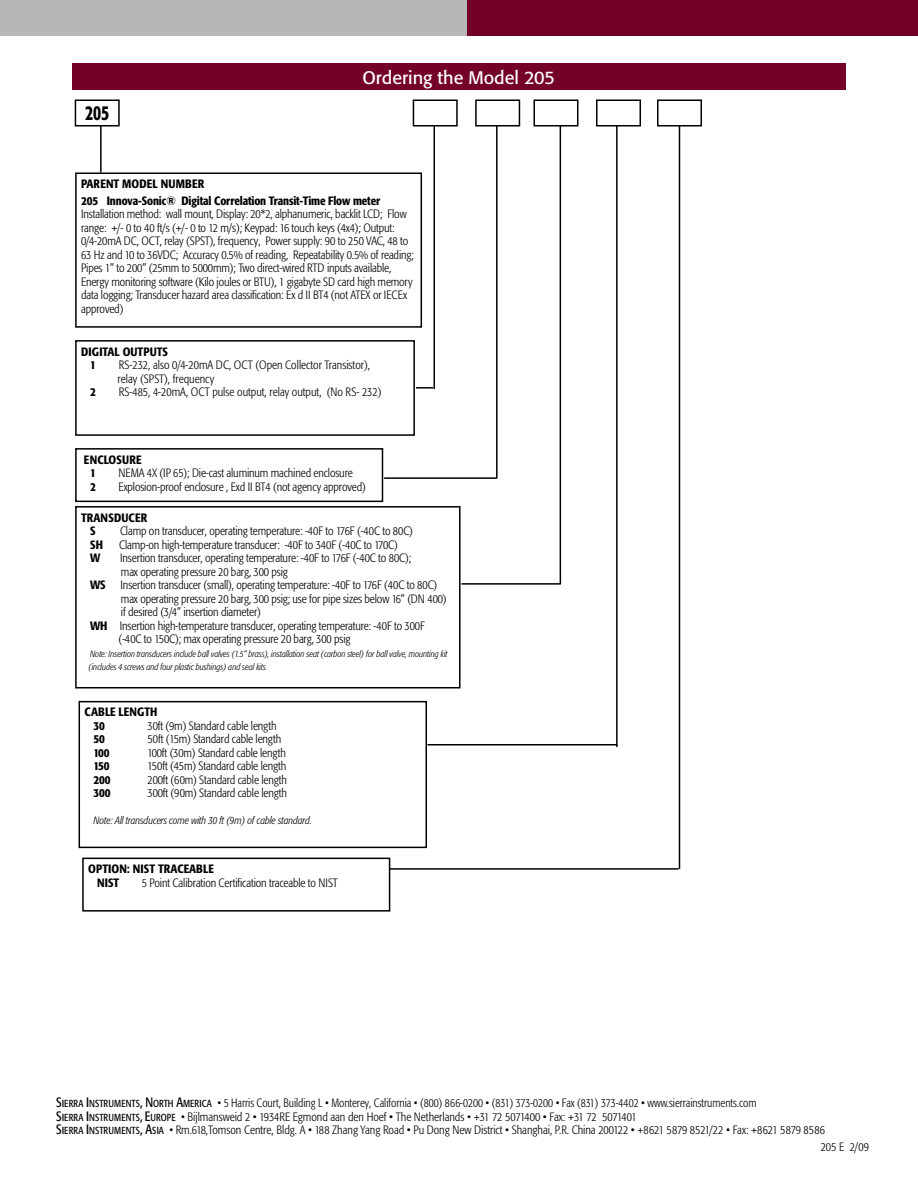
<style>
.page{position:relative;width:918px;height:1188px;background:#fff}
.page>*{position:absolute;margin:0;border:0;box-sizing:border-box;transform-origin:0 0}
.t1{font:500 condensed 21px "Formata";color:#000;scale:.8 1}
.Headline{font:18px "Formata";color:#fff}
.Body_text{font:300 condensed 12px/13.5px "Formata";letter-spacing:-.01em;color:#000}
.Heads{font:300 condensed 12px/13.5px "Formata";letter-spacing:-.01em;color:#000}
.Heads-2{font:300 condensed 12px "Formata";letter-spacing:-.01em;color:#000;scale:.95 1}
.Heads-3{font:500 condensed 12px/16.5px "Formata";color:#000}
.Body_text-2{font:500 condensed 12px "Formata";letter-spacing:-.015em;color:#000}
.Body_text-3{font:italic 300 condensed 10.5px "Formata";letter-spacing:-.01em;color:#000}
.Body_text-4{font:italic 300 condensed 9px/13.5px "Formata";letter-spacing:-.01em;color:#000}
.s1{font-weight:500}
.s2{font-weight:400;font-size:13.5px}
.s3{font-weight:400;font-stretch:normal;font-size:10.2px}
.s4{font-weight:400;font-size:10.2px}
</style>
<div class="page">
<div style="left:448px;top:0;width:470px;height:36px;background:#74002a"></div>
<div style="left:0;top:0;width:467px;height:36px;background:#b7b7b7"></div>
<div style="left:72px;top:63px;width:774px;height:27px;background:#74002a"></div>
<div style="left:75px;top:99px;width:45px;height:27px;border:2px solid #000"></div>
<div style="left:75px;top:172px;width:347px;height:156px;border:2px solid #000"></div>
<div style="left:75px;top:506px;width:386px;height:182px;border:2px solid #000"></div>
<div style="left:75px;top:340px;width:340px;height:96px;border:2px solid #000"></div>
<div style="left:75px;top:448px;width:308px;height:54px;border:2px solid #000"></div>
<div style="left:79px;top:701px;width:348px;height:147px;border:2px solid #000"></div>
<hr style="left:496px;top:126px;width:2px;height:352px;background:#000">
<hr style="left:560px;top:126px;width:1px;height:458px;background:#000">
<hr style="left:616px;top:126px;width:2px;height:621px;background:#000">
<hr style="left:679px;top:126px;width:1px;height:743px;background:#000">
<div style="left:413px;top:99px;width:45px;height:27px;border:2px solid #000"></div>
<div style="left:475px;top:99px;width:45px;height:27px;border:2px solid #000"></div>
<div style="left:533px;top:99px;width:45px;height:27px;border:2px solid #000"></div>
<div style="left:596px;top:99px;width:45px;height:27px;border:2px solid #000"></div>
<div style="left:657px;top:99px;width:45px;height:27px;border:2px solid #000"></div>
<hr style="left:100px;top:126px;width:2px;height:46px;background:#000">
<hr style="left:434px;top:126px;width:1px;height:263px;background:#000">
<div style="left:82px;top:858px;width:308px;height:54px;border:2px solid #000"></div>
<hr style="left:389px;top:868px;width:290px;height:2px;background:#000">
<hr style="left:428px;top:744px;width:189px;height:2px;background:#000">
<hr style="left:461px;top:583px;width:100px;height:2px;background:#000">
<hr style="left:384px;top:477px;width:113px;height:2px;background:#000">
<svg style="left:416px;top:387px;width:17px;height:2px"></svg>
<p class="t1" style="left:85px;top:100px;width:31px">205</p>
<p class="Headline" style="left:362px;top:66px;width:194px">Ordering the Model 205</p>
<p class="Heads-3" style="left:81px;top:176px;width:301px">PARENT MODEL NUMBER<br>205 Innova-Sonic® Digital Correlation Transit-Time Flow meter</p>
<p class="Heads" style="left:81px;top:207px;width:334px">Installation method: wall mount, Display: 20*2, alphanumeric, backlit LCD; Flow range: +/- 0 to 40 ft/s (+/- 0 to 12 m/s); Keypad: 16 touch keys (4x4); Output:<br>0/4-20mA DC, OCT, relay (SPST), frequency, Power supply: 90 to 250 VAC, 48 to 63 Hz and 10 to 36VDC; Accuracy 0.5% of reading, Repeatability 0.5% of reading; Pipes 1” to 200” (25mm to 5000mm); Two direct-wired RTD inputs available, Energy monitoring software (Kilo joules or BTU), 1 gigabyte SD card high memory data logging; Transducer hazard area classification: Ex d II BT4 (not ATEX or IECEx approved)</p>
<p class="Heads-3" style="left:81px;top:343px;width:88px">DIGITAL OUTPUTS</p>
<p class="Body_text-2" style="left:90px;top:358px;width:7px">1</p>
<p class="Body_text" style="left:118px;top:358px;width:254px">RS-232, also 0/4-20mA DC, OCT (Open Collector Transistor), relay (SPST), frequency</p>
<p class="Body_text-2" style="left:90px;top:385px;width:7px">2</p>
<p class="Body_text" style="left:119px;top:385px;width:264px">RS-485, 4-20mA, OCT pulse output, relay output, (No RS- 232)</p>
<p class="Heads-3" style="left:84px;top:451px;width:59px">ENCLOSURE</p>
<p class="Body_text-2" style="left:90px;top:466px;width:7px">1</p>
<p class="Body_text" style="left:118px;top:466px;width:236px">NEMA 4X (IP 65); Die-cast aluminum machined enclosure</p>
<p class="Body_text-2" style="left:90px;top:479px;width:7px">2</p>
<p class="Body_text" style="left:118px;top:480px;width:249px">Explosion-proof enclosure , Exd II BT4 (not agency approved)</p>
<p class="Heads-3" style="left:81px;top:509px;width:68px">TRANSDUCER</p>
<p class="Body_text-2" style="left:90px;top:524px;width:7px">S</p>
<p class="Body_text" style="left:120px;top:524px;width:294px">Clamp on transducer, operating temperature: -40F to 176F (-40C to 80C)</p>
<p class="Body_text-2" style="left:90px;top:537px;width:14px">SH</p>
<p class="Body_text" style="left:119px;top:538px;width:280px">Clamp-on high-temperature transducer: -40F to 340F (-40C to 170C)</p>
<p class="Body_text-2" style="left:90px;top:551px;width:12px">W</p>
<p class="Body_text" style="left:120px;top:551px;width:293px">Insertion transducer, operating temperature: -40F to 176F (-40C to 80C); max operating pressure 20 barg, 300 psig</p>
<p class="Body_text" style="left:121px;top:578px;width:327px;text-indent:-31px"><span class="s1">WS</span> Insertion transducer (small), operating temperature: -40F to 176F (40C to 80C) max operating pressure 20 barg, 300 psig; use for pipe sizes below 16” (DN 400) if desired (3/4” insertion diameter)</p>
<p class="Body_text" style="left:118px;top:619px;width:308px;text-indent:-28px"><span class="s1">WH</span> Insertion high-temperature transducer, operating temperature: -40F to 300F (-40C to 150C); max operating pressure 20 barg, 300 psig</p>
<p class="Body_text-4" style="left:89px;top:647px;width:361px">Note: Insertion transducers include ball valves (1.5” brass), installation seat (carbon steel) for ball valve, mounting kit (includes 4 screws and four plastic bushings) and seal kits</p>
<p class="Heads-3" style="left:85px;top:704px;width:74px">CABLE LENGTH</p>
<p class="Body_text-2" style="left:94px;top:718px;width:13px">30</p>
<p class="Body_text" style="left:148px;top:719px;width:131px">30ft (9m) Standard cable length</p>
<p class="Body_text-2" style="left:94px;top:732px;width:13px">50</p>
<p class="Body_text" style="left:148px;top:733px;width:135px">50ft (15m) Standard cable length</p>
<p class="Body_text-2" style="left:94px;top:745px;width:18px">100</p>
<p class="Body_text" style="left:148px;top:746px;width:140px">100ft (30m) Standard cable length</p>
<p class="Body_text-2" style="left:94px;top:759px;width:18px">150</p>
<p class="Body_text" style="left:148px;top:760px;width:140px">150ft (45m) Standard cable length</p>
<p class="Body_text-2" style="left:94px;top:772px;width:18px">200</p>
<p class="Body_text" style="left:148px;top:773px;width:141px">200ft (60m) Standard cable length</p>
<p class="Body_text-2" style="left:94px;top:786px;width:18px">300</p>
<p class="Body_text" style="left:148px;top:787px;width:141px">300ft (90m) Standard cable length</p>
<p class="Body_text-3" style="left:94px;top:815px;width:220px">Note: All transducers come with 30 ft (9m) of cable standard.</p>
<p class="Heads-3" style="left:88px;top:861px;width:127px">OPTION: NIST TRACEABLE</p>
<p class="Body_text-2" style="left:97px;top:875px;width:24px">NIST</p>
<p class="Body_text" style="left:142px;top:876px;width:197px">5 Point Calibration Certification traceable to NIST</p>
<p class="Heads-2" style="left:56px;top:1096px;width:739px"><span class="s2">S</span><span class="s3">I</span><span class="s4">ERRA</span> <span class="s2">I</span><span class="s4">NSTRUMENTS</span><span class="s2">, N</span><span class="s4">ORTH</span> <span class="s2">A</span><span class="s4">MERICA</span> • 5 Harris Court, Building L • Monterey, California • (800) 866-0200 • (831) 373-0200 • Fax (831) 373-4402 • www.sierrainstruments.com</p>
<p class="Heads-2" style="left:56px;top:1110px;width:613px"><span class="s2">S</span><span class="s3">I</span><span class="s4">ERRA</span> <span class="s2">I</span><span class="s4">NSTRUMENTS</span><span class="s2">, E</span><span class="s4">UROPE</span> • Bijlmansweid 2 • 1934RE Egmond aan den Hoef • The Netherlands • +31 72 5071400 • Fax: +31 72 5071401</p>
<p class="Heads-2" style="left:56px;top:1123px;width:811px"><span class="s2">S</span><span class="s3">I</span><span class="s4">ERRA</span> <span class="s2">I</span><span class="s4">NSTRUMENTS</span><span class="s2">, A</span><span class="s4">SIA</span> • Rm.618,Tomson Centre, Bldg. A • 188 Zhang Yang Road • Pu Dong New District • Shanghai, P.R. China 200122 • +8621 5879 8521/22 • Fax: +8621 5879 8586</p>
<p class="Heads" style="left:821px;top:1140px;width:50px">205 E 2/09</p>
</div>
